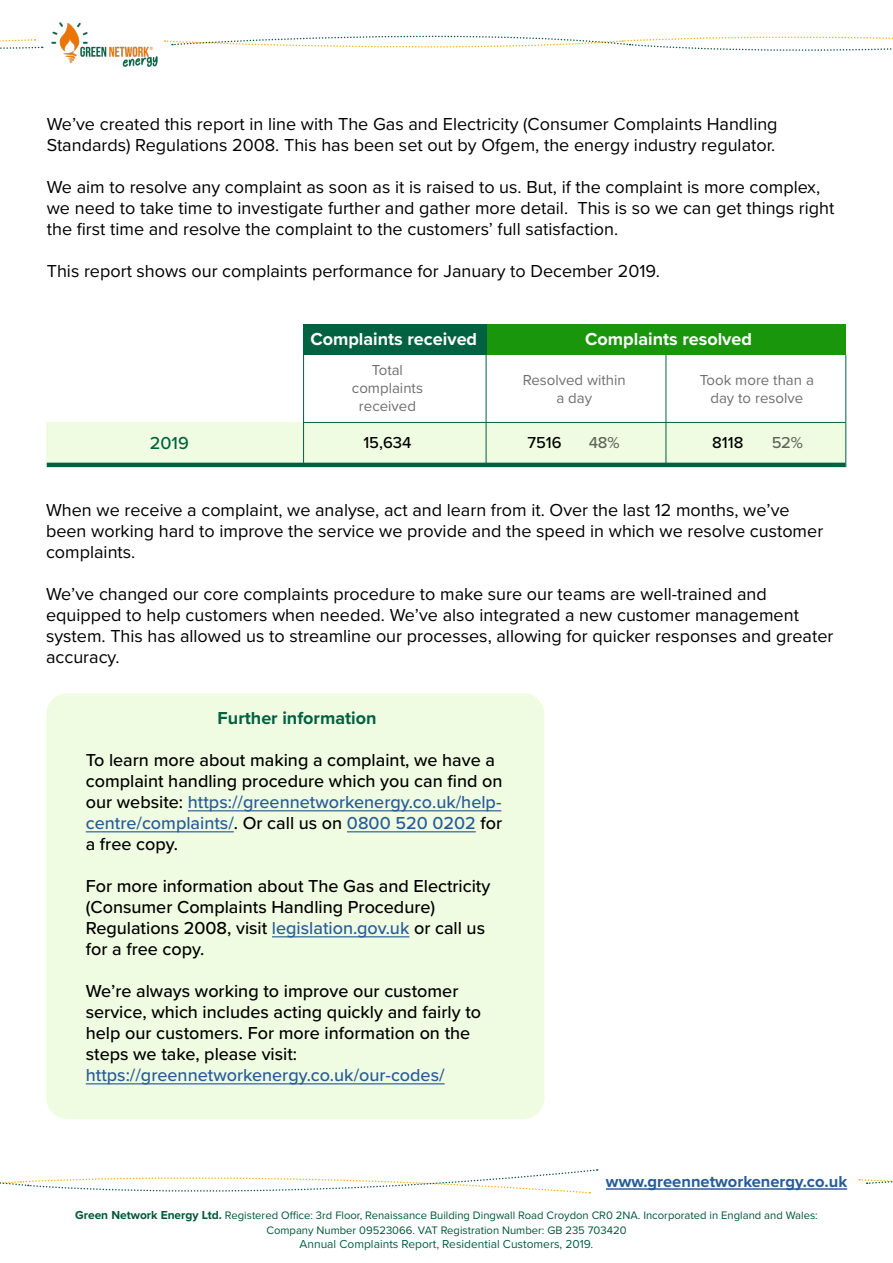
<style>
.page{position:relative;width:893px;height:1263px;background:#fff}
.page>*{position:absolute;margin:0;border:0;box-sizing:border-box;transform-origin:0 0}
.t1{font:18px/21px "Proxima Nova";color:#000}
.t2{font:500 18px/21px "Proxima Nova";color:#000}
.t3{font:500 18px "Proxima Nova";color:#275b9b}
.t4{font:700 18px "Proxima Nova";color:#fff}
.t5{font:700 18px "Proxima Nova";color:#006142}
.t6{font:500 18px "Proxima Nova";color:#016140}
.t7{font:700 16.5px "Proxima Nova";color:#275b9b}
.t8{font:500 16.5px "Proxima Nova";color:#000}
.t9{font:15px/18px "Proxima Nova";color:#6f6f6e;text-align:center}
.t10{font:12px "Proxima Nova";color:#006240}
.t11{font:11.25px/14.4px "Proxima Nova";color:#005735;text-align:center}
.s1{color:#275b9b}
.s2{font-weight:700;font-size:12px}
</style>
<div class="page">
<svg style="left:164px;top:35px;width:729px;height:16px"></svg>
<svg style="left:0;top:39px;width:43px;height:10px"></svg>
<img style="left:51px;top:22px;width:107px;height:44px">
<svg style="left:0;top:1169px;width:598px;height:25px"></svg>
<svg style="left:859px;top:1179px;width:34px;height:6px"></svg>
<hr style="left:606px;top:1188px;width:241px;height:2px;background:#275b9b">
<div style="left:47px;top:423px;width:799px;height:42px;background:#f0fce1"></div>
<div style="left:486px;top:325px;width:360px;height:30px;background:#19960c"></div>
<div style="left:303px;top:325px;width:183px;height:30px;background:#006240"></div>
<hr style="left:303px;top:349px;width:1px;height:116px;background:#006142">
<hr style="left:486px;top:349px;width:1px;height:116px;background:#006142">
<hr style="left:845px;top:355px;width:1px;height:112px;background:#006142">
<hr style="left:47px;top:463px;width:798px;height:4px;background:#006142">
<hr style="left:303px;top:422px;width:542px;height:1px;background:#006142">
<div style="left:46px;top:693px;width:498px;height:426px;background:#f0fce1;border-radius:21px"></div>
<hr style="left:188px;top:810px;width:313px;height:1px;background:#275b9b">
<hr style="left:86px;top:831px;width:148px;height:1px;background:#275b9b">
<hr style="left:347px;top:831px;width:129px;height:1px;background:#275b9b">
<hr style="left:272px;top:936px;width:137px;height:1px;background:#275b9b">
<hr style="left:86px;top:1083px;width:359px;height:1px;background:#275b9b">
<hr style="left:666px;top:355px;width:1px;height:110px;background:#006142">
<p class="t1" style="left:47px;top:113px;width:732px">We’ve created this report in line with The Gas and Electricity (Consumer Complaints Handling<br>Standards) Regulations 2008. This has been set out by Ofgem, the energy industry regulator.</p>
<p class="t1" style="left:47px;top:176px;width:789px">We aim to resolve any complaint as soon as it is raised to us. But, if the complaint is more complex, we need to take time to investigate further and gather more detail. This is so we can get things right the first time and resolve the complaint to the customers’ full satisfaction.</p>
<p class="t1" style="left:47px;top:260px;width:614px">This report shows our complaints performance for January to December 2019.</p>
<p class="t4" style="left:310px;top:325px;width:168px">Complaints received</p>
<p class="t4" style="left:585px;top:325px;width:168px">Complaints resolved</p>
<p class="t6" style="left:150px;top:430px;width:40px">2019</p>
<p class="t9" style="left:352px;top:361px;width:73px">Total complaints received</p>
<p class="t9" style="left:523px;top:370px;width:105px">Resolved within a day</p>
<p class="t9" style="left:700px;top:370px;width:116px">Took more than a day to resolve</p>
<p class="t8" style="left:363px;top:430px;width:50px">15,634</p>
<p class="t8" style="left:527px;top:430px;width:36px">7516</p>
<p class="t8" style="left:712px;top:430px;width:33px">8118</p>
<p class="t8" style="left:588px;top:430px;width:33px">48%</p>
<p class="t8" style="left:771px;top:430px;width:33px">52%</p>
<p class="t1" style="left:46px;top:499px;width:779px">When we receive a complaint, we analyse, act and learn from it. Over the last 12 months, we’ve been working hard to improve the service we provide and the speed in which we resolve customer complaints.</p>
<p class="t1" style="left:46px;top:583px;width:789px">We’ve changed our core complaints procedure to make sure our teams are well-trained and equipped to help customers when needed. We’ve also integrated a new customer management system. This has allowed us to streamline our processes, allowing for quicker responses and greater accuracy.</p>
<p class="t5" style="left:218px;top:705px;width:160px">Further information</p>
<p class="t2" style="left:86px;top:749px;width:418px">To learn more about making a complaint, we have a complaint handling procedure which you can find on our website: <span class="s1">https://greennetworkenergy.co.uk/help&shy;centre/complaints/</span>. Or call us on <span class="s1">0800 520 0202</span> for a free copy.</p>
<p class="t2" style="left:86px;top:875px;width:406px">For more information about The Gas and Electricity (Consumer Complaints Handling Procedure)<br>Regulations 2008, visit <span class="s1">legislation.gov.uk</span> or call us for a free copy.</p>
<p class="t2" style="left:86px;top:980px;width:397px">We’re always working to improve our customer service, which includes acting quickly and fairly to help our customers. For more information on the steps we take, please visit:</p>
<p class="t3" style="left:86px;top:1062px;width:360px">https://greennetworkenergy.co.uk/our-codes/</p>
<p class="t7" style="left:606px;top:1169px;width:243px">www.greennetworkenergy.co.uk</p>
<p class="t11" style="left:75px;top:1208px;width:744px"><span class="s2">Green Network Energy Ltd.</span> Registered Office: 3rd Floor, Renaissance Building Dingwall Road Croydon CR0 2NA. Incorporated in England and Wales:<br>Company Number 09523066. VAT Registration Number: GB 235 703420</p>
<p class="t10" style="left:300px;top:1235px;width:295px">Annual Complaints Report, Residential Customers, 2019.</p>
</div>
